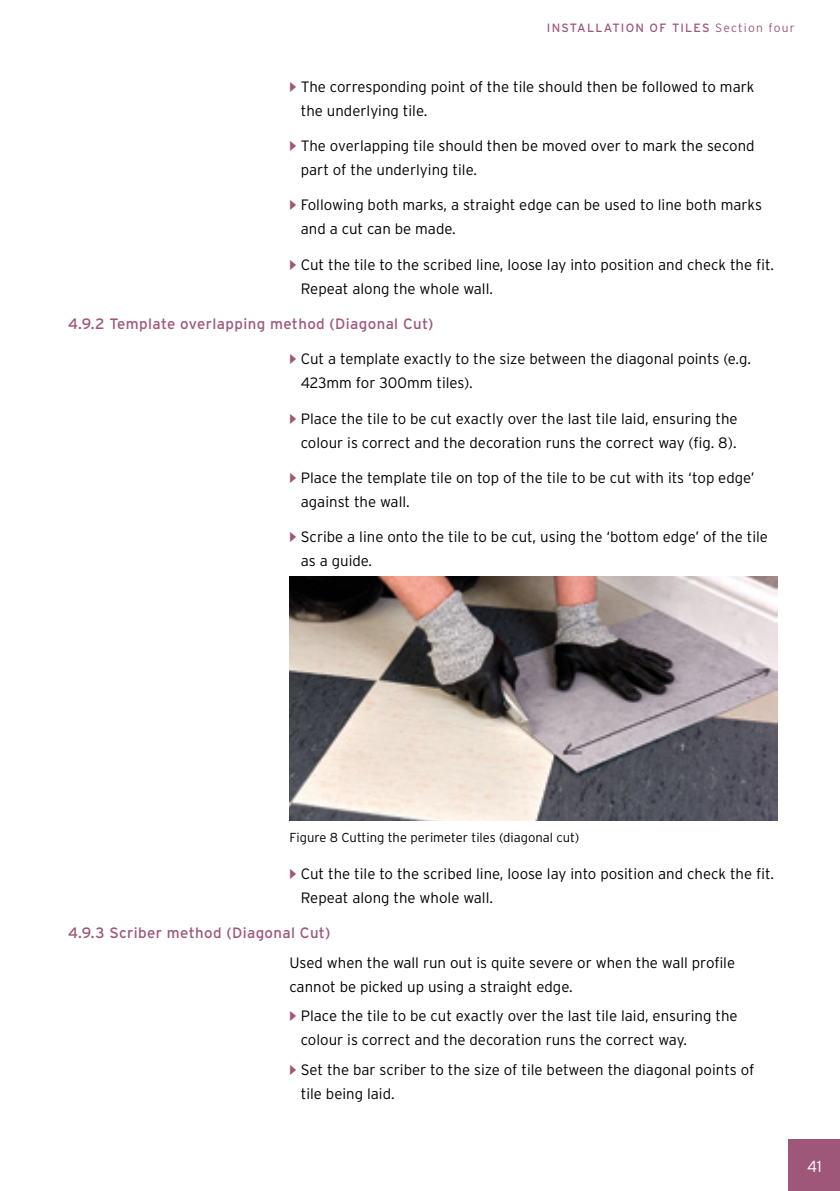
<style>
.page{position:relative;width:840px;height:1191px;background:#fff}
.page>*{position:absolute;margin:0;border:0;box-sizing:border-box;transform-origin:0 0}
.t1{font:300 16px "Interstate";color:#fff}
.t2{font:300 15px/24px "Interstate";color:#000}
.t3{font:15px "Interstate";letter-spacing:.025em;color:#9f5779}
.t4{font:300 13px "Interstate";color:#000}
.t5{font:12px "Interstate";letter-spacing:.1em;color:#9f5779}
.s1{font-weight:300}
</style>
<div class="page">
<img style="left:289px;top:576px;width:488px;height:244px">
<div style="left:788px;top:1140px;width:51px;height:51px;background:#9f5779"></div>
<p class="t5" style="left:546px;top:21px;width:249px">INSTALLATION OF TILES <span class="s1">Section four</span></p>
<p class="t2" style="left:300px;top:74px;width:455px">The corresponding point of the tile should then be followed to mark the underlying tile.</p>
<p class="t2" style="left:300px;top:133px;width:455px">The overlapping tile should then be moved over to mark the second part of the underlying tile.</p>
<p class="t2" style="left:300px;top:193px;width:462px">Following both marks, a straight edge can be used to line both marks and a cut can be made.</p>
<p class="t2" style="left:300px;top:252px;width:474px">Cut the tile to the scribed line, loose lay into position and check the fit.<br>Repeat along the whole wall.</p>
<p class="t3" style="left:68px;top:315px;width:367px">4.9.2 Template overlapping method (Diagonal Cut)</p>
<p class="t2" style="left:300px;top:347px;width:451px">Cut a template exactly to the size between the diagonal points (e.g.<br>423mm for 300mm tiles).</p>
<p class="t2" style="left:300px;top:406px;width:438px">Place the tile to be cut exactly over the last tile laid, ensuring the colour is correct and the decoration runs the correct way (fig. 8).</p>
<p class="t2" style="left:300px;top:465px;width:455px">Place the template tile on top of the tile to be cut with its ‘top edge’ against the wall.</p>
<p class="t2" style="left:300px;top:525px;width:468px">Scribe a line onto the tile to be cut, using the ‘bottom edge’ of the tile as a guide.</p>
<p class="t4" style="left:289px;top:830px;width:291px">Figure 8 Cutting the perimeter tiles (diagonal cut)</p>
<p class="t2" style="left:300px;top:861px;width:474px">Cut the tile to the scribed line, loose lay into position and check the fit.<br>Repeat along the whole wall.</p>
<p class="t3" style="left:68px;top:924px;width:263px">4.9.3 Scriber method (Diagonal Cut)</p>
<p class="t2" style="left:289px;top:950px;width:447px">Used when the wall run out is quite severe or when the wall profile cannot be picked up using a straight edge.</p>
<p class="t2" style="left:300px;top:1003px;width:438px">Place the tile to be cut exactly over the last tile laid, ensuring the colour is correct and the decoration runs the correct way.</p>
<p class="t2" style="left:300px;top:1057px;width:455px">Set the bar scriber to the size of tile between the diagonal points of tile being laid.</p>
<p class="t1" style="left:806px;top:1157px;width:16px">41</p>
</div>
